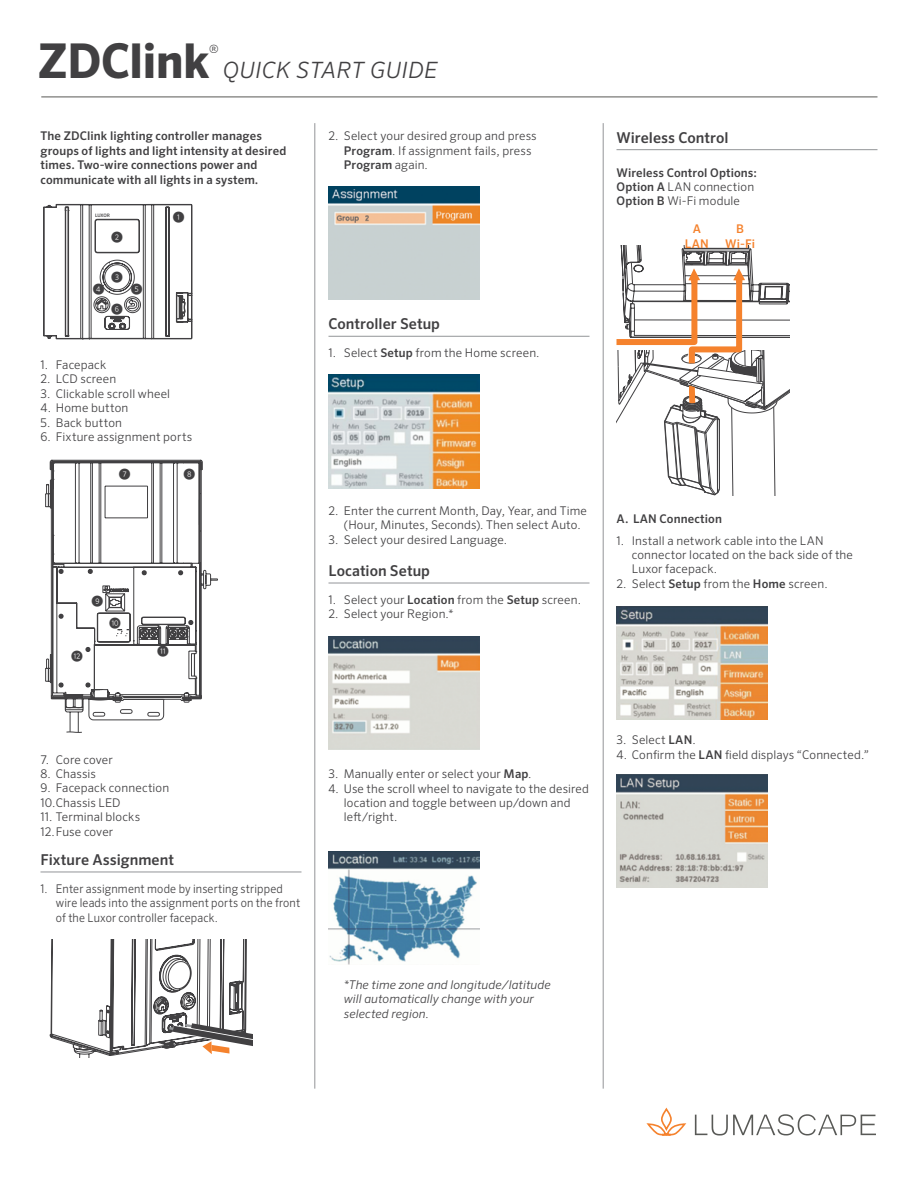
<style>
.page{position:relative;width:918px;height:1188px;background:#fff}
.page>*{position:absolute;margin:0;border:0;box-sizing:border-box;transform-origin:0 0}
.t1{font:700 48px "Sero Pro";letter-spacing:-.015em;color:#414042}
.t2{font:italic 300 22.5px "Sero Pro";letter-spacing:.015em;color:#414042}
.t3{font:300 18.3px "Sero Pro";color:#414042}
.t4{font:500 15px "Sero Pro";letter-spacing:.005em;color:#414042}
.t5{font:300 12px/14.4px "Sero Pro";letter-spacing:.01em;color:#414042}
.t6{font:500 12px/14.4px "Sero Pro";letter-spacing:.01em;color:#414042}
.t7{font:300 12px/14.4px "Sero Pro";letter-spacing:.01em;color:#414042;scale:.93 1}
.t8{font:italic 300 12px/14.4px "Sero Pro";letter-spacing:.01em;color:#414042}
.t9{font:500 12px/14.4px "Sero Pro";letter-spacing:.015em;color:#f5822d;text-align:center}
.t10{font:300 11.85px "Sero Pro";color:#414042}
.t11{font:500 4.65px "Sero Pro";letter-spacing:-.02em;color:#414042}
.s1{font-weight:500}
.s2{font-weight:300}
</style>
<div class="page">
<svg style="left:43px;top:204px;width:149px;height:135px"></svg>
<svg style="left:45px;top:460px;width:173px;height:271px"></svg>
<svg style="left:116px;top:629px;width:13px;height:7px"></svg>
<svg style="left:139px;top:631px;width:9px;height:7px"></svg>
<svg style="left:66px;top:731px;width:16px;height:2px"></svg>
<hr style="left:40px;top:872px;width:262px;height:1px;background:#939598">
<svg style="left:50px;top:939px;width:202px;height:119px"></svg>
<img style="left:328px;top:187px;width:151px;height:113px">
<hr style="left:328px;top:336px;width:262px;height:1px;background:#939598">
<hr style="left:328px;top:583px;width:262px;height:1px;background:#939598">
<img style="left:328px;top:375px;width:151px;height:113px">
<img style="left:328px;top:636px;width:151px;height:113px">
<img style="left:328px;top:851px;width:151px;height:113px">
<hr style="left:616px;top:149px;width:262px;height:1px;background:#939598">
<img style="left:616px;top:606px;width:151px;height:114px">
<svg style="left:616px;top:246px;width:173px;height:249px"></svg>
<img style="left:616px;top:774px;width:151px;height:114px">
<hr style="left:315px;top:123px;width:1px;height:966px;background:#939598">
<hr style="left:603px;top:123px;width:1px;height:966px;background:#939598">
<hr style="left:41px;top:97px;width:837px;height:1px;background:#585956">
<svg style="left:646px;top:1107px;width:41px;height:29px"></svg>
<svg style="left:695px;top:1114px;width:181px;height:22px"></svg>
<h1 class="t1" style="left:38px;top:32px;width:173px">ZDClink</h1>
<h3 class="t3" style="left:209px;top:41px;width:11px">®</h3>
<h2 class="t2" style="left:223px;top:57px;width:216px">QUICK START GUIDE</h2>
<p class="t6" style="left:40px;top:129px;width:247px">The ZDClink lighting controller manages groups of lights and light intensity at desired times. Two-wire connections power and communicate with all lights in a system.</p>
<p class="t11" style="left:95px;top:213px;width:16px">LUXOR</p>
<p class="t10" style="left:173px;top:210px;width:13px">➊</p>
<p class="t10" style="left:111px;top:229px;width:13px">➋</p>
<p class="t10" style="left:111px;top:270px;width:13px">➌</p>
<p class="t10" style="left:93px;top:282px;width:13px">➍</p>
<p class="t10" style="left:131px;top:282px;width:13px">➎</p>
<p class="t10" style="left:111px;top:302px;width:13px">➏</p>
<p class="t5" style="left:40px;top:357px;width:67px">1. Facepack</p>
<p class="t5" style="left:40px;top:372px;width:77px">2. LCD screen</p>
<p class="t5" style="left:40px;top:386px;width:131px">3. Clickable scroll wheel</p>
<p class="t5" style="left:41px;top:401px;width:89px">4. Home button</p>
<p class="t5" style="left:41px;top:415px;width:83px">5. Back button</p>
<p class="t5" style="left:41px;top:429px;width:153px">6. Fixture assignment ports</p>
<p class="t10" style="left:119px;top:467px;width:13px">➐</p>
<p class="t10" style="left:183px;top:467px;width:13px">➑</p>
<p class="t10" style="left:91px;top:593px;width:13px">➒</p>
<p class="t10" style="left:109px;top:616px;width:13px">⑩</p>
<p class="t10" style="left:71px;top:648px;width:13px">⑫</p>
<p class="t10" style="left:157px;top:644px;width:13px">⑪</p>
<p class="t5" style="left:344px;top:129px;width:194px;text-indent:-15px">2. Select your desired group and press<br><span class="s1">Program</span>. If assignment fails, press<br><span class="s1">Program</span> again.</p>
<p class="t4" style="left:328px;top:315px;width:113px">Controller Setup</p>
<p class="t5" style="left:328px;top:346px;width:213px">1. Select <span class="s1">Setup</span> from the Home screen.</p>
<p class="t5" style="left:344px;top:503px;width:245px;text-indent:-15px">2. Enter the current Month, Day, Year, and Time (Hour, Minutes, Seconds). Then select Auto.</p>
<p class="t5" style="left:328px;top:532px;width:180px">3. Select your desired Language.</p>
<p class="t4" style="left:328px;top:562px;width:103px">Location Setup</p>
<p class="t5" style="left:328px;top:592px;width:254px">1. Select your <span class="s1">Location</span> from the <span class="s1">Setup</span> screen.</p>
<p class="t5" style="left:328px;top:607px;width:127px">2. Select your Region.*</p>
<p class="t4" style="left:616px;top:128px;width:114px">Wireless Control</p>
<p class="t6" style="left:616px;top:165px;width:142px">Wireless Control Options:<br>Option A <span class="s2">LAN connection<br></span>Option B <span class="s2">Wi-Fi module</span></p>
<p class="t9" style="left:685px;top:222px;width:25px">A<br>LAN</p>
<p class="t9" style="left:725px;top:222px;width:32px">B<br>Wi-Fi</p>
<p class="t6" style="left:616px;top:512px;width:107px">A. LAN Connection</p>
<p class="t5" style="left:632px;top:533px;width:223px;text-indent:-15px">1. Install a network cable into the LAN connector located on the back side of the<br>Luxor facepack.</p>
<p class="t5" style="left:616px;top:576px;width:213px">2. Select <span class="s1">Setup</span> from the <span class="s1">Home</span> screen.</p>
<p class="t5" style="left:41px;top:752px;width:74px">7. Core cover</p>
<p class="t5" style="left:41px;top:767px;width:57px">8. Chassis</p>
<p class="t5" style="left:41px;top:781px;width:130px">9. Facepack connection<br>10.Chassis LED</p>
<p class="t5" style="left:41px;top:810px;width:101px">11. Terminal blocks<br>12.Fuse cover</p>
<p class="t4" style="left:40px;top:851px;width:135px">Fixture Assignment</p>
<p class="t7" style="left:56px;top:881px;width:264px;text-indent:-15px">1. Enter assignment mode by inserting stripped wire leads into the assignment ports on the front of the Luxor controller facepack.</p>
<p class="t5" style="left:328px;top:767px;width:205px">3. Manually enter or select your <span class="s1">Map</span>.</p>
<p class="t5" style="left:344px;top:781px;width:246px;text-indent:-15px">4. Use the scroll wheel to navigate to the desired location and toggle between up/down and left/right.</p>
<p class="t5" style="left:617px;top:733px;width:81px">3. Select <span class="s1">LAN</span>.</p>
<p class="t5" style="left:617px;top:747px;width:254px">4. Confirm the <span class="s1">LAN</span> field displays “Connected.”</p>
<p class="t8" style="left:344px;top:977px;width:208px">*The time zone and longitude/latitude will automatically change with your selected region.</p>
</div>
